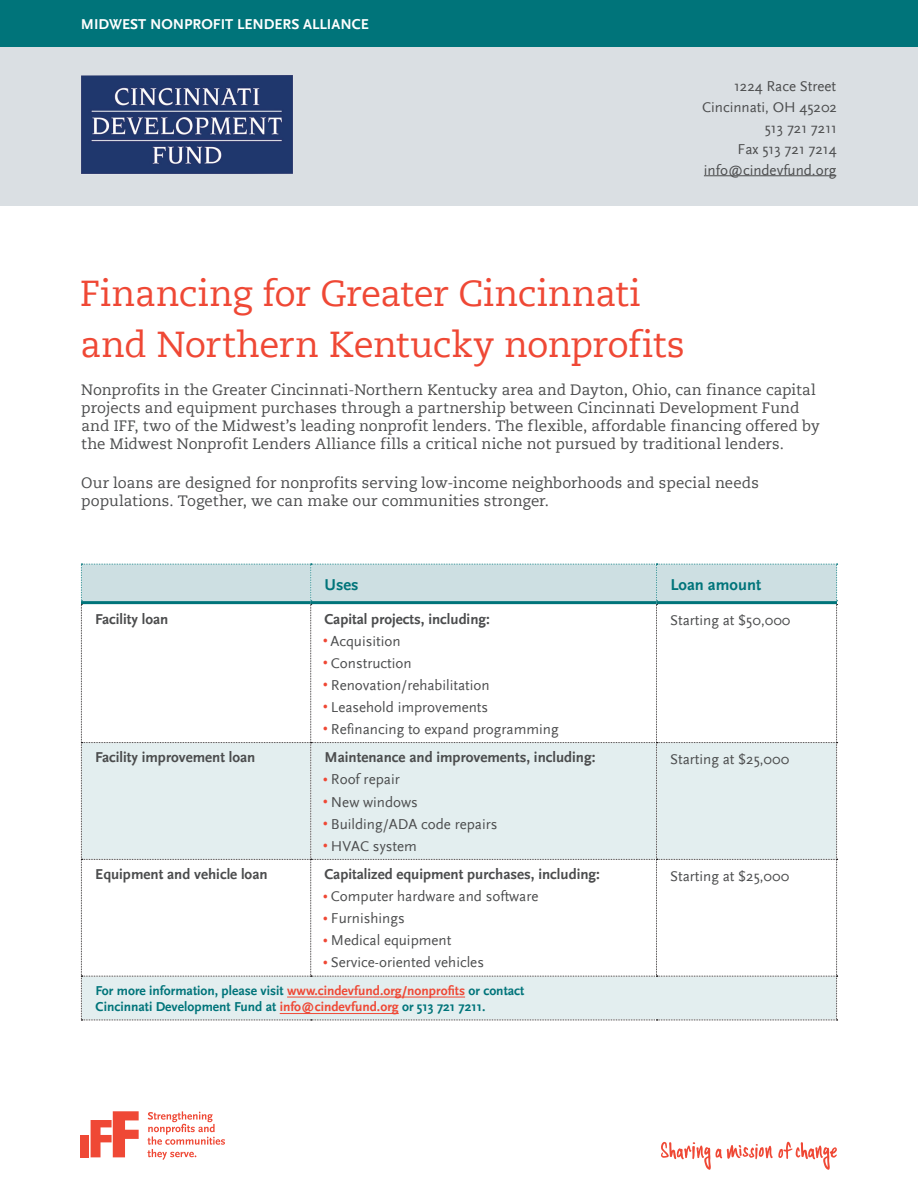
<style>
.page{position:relative;width:918px;height:1188px;background:#fff}
.page>*{position:absolute;margin:0;border:0;box-sizing:border-box;transform-origin:0 0}
.PAGE__Header_-_Red_2{font:36px/51px "Caecilia LT Std";letter-spacing:-.01em;color:#ef4835}
.TABLE__Header_-_Teal{font:700 16.5px "Scala Sans";color:#00747a}
.BODY__Text_-_Gray_10{font:15px/18px "Caecilia LT Std";color:#4b4c4d}
.CAPTION__Reg_-_Teal{font:15px "Scala Sans";color:#4b4c4d}
.TABLE__Subhead_-_Bol{font:700 15px "Scala Sans";color:#4b4c4d}
.TABLE__Body_Text_-_1{font:15px "Scala Sans";color:#4b4c4d}
.DESCRIPTOR__Literatu{font:700 15px "Scala Sans";color:#fff}
.TABLE__Footer_-_Teal{font:700 13.5px "Scala Sans";color:#00747a}
.s1{color:#ef4835}
</style>
<div class="page">
<div style="left:0;top:0;width:918px;height:48px;background:#00747a"></div>
<div style="left:81px;top:1135px;width:8px;height:22px;background:#ef4835"></div>
<svg style="left:147px;top:1111px;width:78px;height:49px"></svg>
<svg style="left:91px;top:1111px;width:48px;height:46px"></svg>
<svg style="left:661px;top:1142px;width:176px;height:28px"></svg>
<div style="left:0;top:47px;width:918px;height:159px;background:#dadfe3"></div>
<img style="left:81px;top:75px;width:212px;height:99px">
<hr style="left:704px;top:175px;width:132px;height:1px;background:#4b4c4d">
<svg style="left:81px;top:564px;width:757px;height:457px"></svg>
<hr style="left:81px;top:601px;width:230px;height:3px;background:#00747a">
<hr style="left:311px;top:601px;width:346px;height:3px;background:#00747a">
<hr style="left:657px;top:601px;width:180px;height:3px;background:#00747a">
<hr style="left:287px;top:997px;width:178px;height:1px;background:#ef4835">
<hr style="left:280px;top:1013px;width:119px;height:1px;background:#ef4835">
<p class="DESCRIPTOR__Literatu" style="left:81px;top:17px;width:290px">MIDWEST NONPROFIT LENDERS ALLIANCE</p>
<p class="CAPTION__Reg_-_Teal" style="left:734px;top:78px;width:104px">1224 Race Street</p>
<p class="CAPTION__Reg_-_Teal" style="left:702px;top:99px;width:136px">Cincinnati, OH 45202</p>
<p class="CAPTION__Reg_-_Teal" style="left:765px;top:120px;width:74px">513 721 7211</p>
<p class="CAPTION__Reg_-_Teal" style="left:738px;top:141px;width:101px">Fax 513 721 7214</p>
<p class="CAPTION__Reg_-_Teal" style="left:704px;top:162px;width:134px">info@cindevfund.org</p>
<p class="PAGE__Header_-_Red_2" style="left:80px;top:269px;width:606px">Financing for Greater Cincinnati and Northern Kentucky nonprofits</p>
<p class="BODY__Text_-_Gray_10" style="left:81px;top:381px;width:740px">Nonprofits in the Greater Cincinnati-Northern Kentucky area and Dayton, Ohio, can finance capital projects and equipment purchases through a partnership between Cincinnati Development Fund and IFF, two of the Midwest’s leading nonprofit lenders. The flexible, affordable financing offered by the Midwest Nonprofit Lenders Alliance fills a critical niche not pursued by traditional lenders.</p>
<p class="BODY__Text_-_Gray_10" style="left:81px;top:474px;width:679px">Our loans are designed for nonprofits serving low-income neighborhoods and special needs populations. Together, we can make our communities stronger.</p>
<p class="TABLE__Header_-_Teal" style="left:325px;top:575px;width:36px">Uses</p>
<p class="TABLE__Header_-_Teal" style="left:670px;top:575px;width:92px">Loan amount</p>
<p class="TABLE__Subhead_-_Bol" style="left:95px;top:611px;width:75px">Facility loan</p>
<p class="TABLE__Subhead_-_Bol" style="left:325px;top:611px;width:167px">Capital projects, including:</p>
<p class="CAPTION__Reg_-_Teal" style="left:323px;top:633px;width:79px"><span class="s1">•</span> Acquisition</p>
<p class="CAPTION__Reg_-_Teal" style="left:323px;top:655px;width:90px"><span class="s1">•</span> Construction</p>
<p class="CAPTION__Reg_-_Teal" style="left:323px;top:677px;width:169px"><span class="s1">•</span> Renovation/rehabilitation</p>
<p class="CAPTION__Reg_-_Teal" style="left:323px;top:699px;width:167px"><span class="s1">•</span> Leasehold improvements</p>
<p class="CAPTION__Reg_-_Teal" style="left:323px;top:721px;width:237px"><span class="s1">•</span> Refinancing to expand programming</p>
<p class="TABLE__Subhead_-_Bol" style="left:95px;top:749px;width:162px">Facility improvement loan</p>
<p class="TABLE__Subhead_-_Bol" style="left:325px;top:749px;width:272px">Maintenance and improvements, including:</p>
<p class="CAPTION__Reg_-_Teal" style="left:323px;top:771px;width:78px"><span class="s1">•</span> Roof repair</p>
<p class="CAPTION__Reg_-_Teal" style="left:323px;top:794px;width:97px"><span class="s1">•</span> New windows</p>
<p class="CAPTION__Reg_-_Teal" style="left:323px;top:816px;width:176px"><span class="s1">•</span> Building/ADA code repairs</p>
<p class="CAPTION__Reg_-_Teal" style="left:323px;top:838px;width:96px"><span class="s1">•</span> HVAC system</p>
<p class="TABLE__Subhead_-_Bol" style="left:95px;top:866px;width:174px">Equipment and vehicle loan</p>
<p class="TABLE__Subhead_-_Bol" style="left:325px;top:866px;width:277px">Capitalized equipment purchases, including:</p>
<p class="CAPTION__Reg_-_Teal" style="left:323px;top:888px;width:217px"><span class="s1">•</span> Computer hardware and software</p>
<p class="CAPTION__Reg_-_Teal" style="left:323px;top:910px;width:83px"><span class="s1">•</span> Furnishings</p>
<p class="CAPTION__Reg_-_Teal" style="left:323px;top:932px;width:130px"><span class="s1">•</span> Medical equipment</p>
<p class="CAPTION__Reg_-_Teal" style="left:323px;top:954px;width:163px"><span class="s1">•</span> Service-oriented vehicles</p>
<p class="TABLE__Footer_-_Teal" style="left:95px;top:983px;width:430px">For more information, please visit <span class="s1">www.cindevfund.org/nonprofits</span> or contact</p>
<p class="TABLE__Footer_-_Teal" style="left:96px;top:1000px;width:391px">Cincinnati Development Fund at <span class="s1">info@cindevfund.org</span> or 513 721 7211.</p>
<p class="TABLE__Body_Text_-_1" style="left:670px;top:612px;width:122px">Starting at $50,000</p>
<p class="TABLE__Body_Text_-_1" style="left:670px;top:751px;width:121px">Starting at $25,000</p>
<p class="TABLE__Body_Text_-_1" style="left:670px;top:868px;width:121px">Starting at $25,000</p>
</div>
